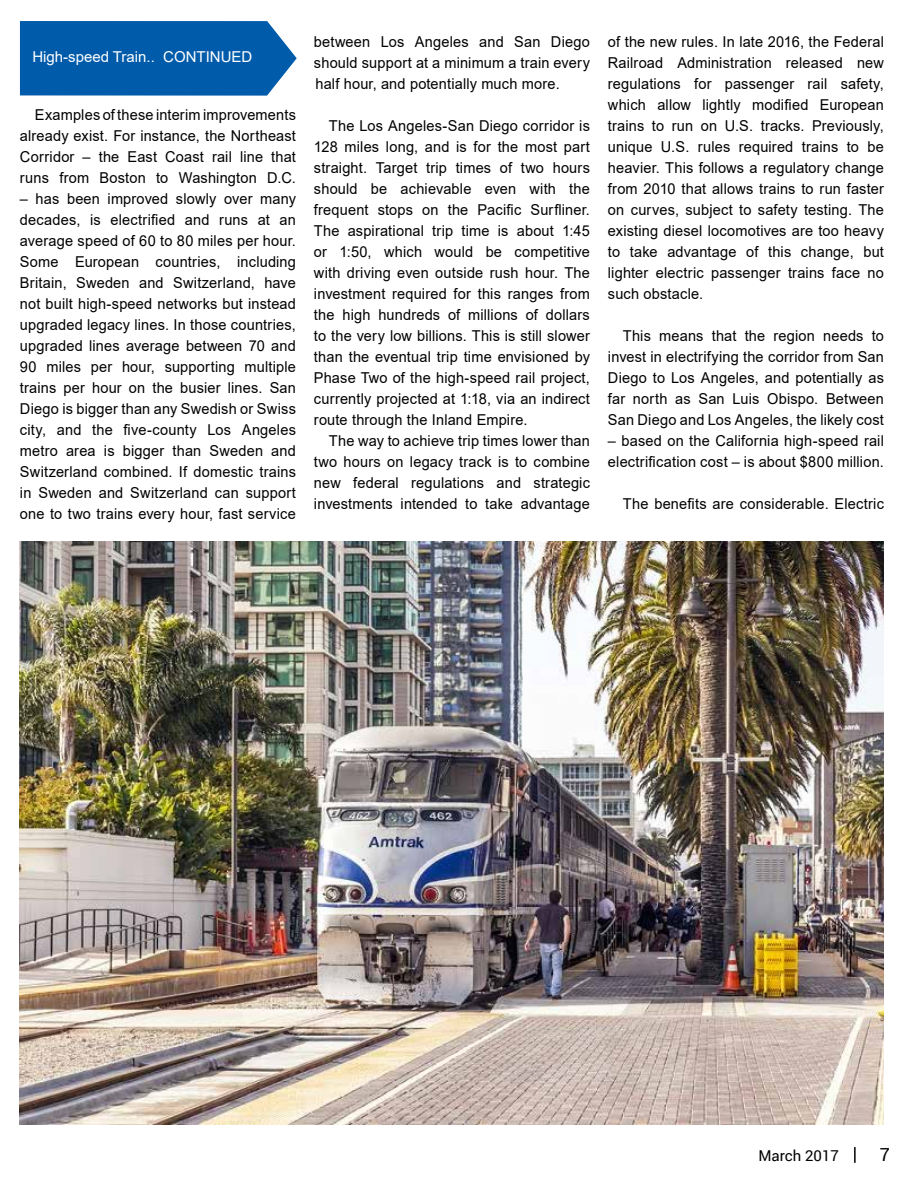
<style>
.page{position:relative;width:918px;height:1188px;background:#fff}
.page>*{position:absolute;margin:0;border:0;box-sizing:border-box;transform-origin:0 0}
.t1{font:18px "Roboto";color:#000}
.t2{font:15px/21px "Arial";letter-spacing:.015em;color:#000;text-align:justify}
.t3{font:15px "Arial";color:#fff}
.t4{font:15px "Roboto";color:#000}
</style>
<div class="page">
<svg style="left:854px;top:1147px;width:2px;height:16px"></svg>
<svg style="left:20px;top:21px;width:277px;height:75px;background:#0f65af"></svg>
<img style="left:20px;top:542px;width:864px;height:582px">
<p class="t3" style="left:32px;top:47px;width:222px">High-speed Train.. CONTINUED</p>
<p class="t2" style="left:20px;top:104px;width:278px;text-indent:15px">Examples of these interim improvements already exist. For instance, the Northeast Corridor – the East Coast rail line that runs from Boston to Washington D.C.</p>
<p class="t2" style="left:20px;top:188px;width:278px">– has been improved slowly over many decades, is electrified and runs at an average speed of 60 to 80 miles per hour.<br>Some European countries, including Britain, Sweden and Switzerland, have not built high-speed networks but instead upgraded legacy lines. In those countries, upgraded lines average between 70 and 90 miles per hour, supporting multiple trains per hour on the busier lines. San Diego is bigger than any Swedish or Swiss city, and the five-county Los Angeles metro area is bigger than Sweden and Switzerland combined. If domestic trains in Sweden and Switzerland can support one to two trains every hour, fast service</p>
<p class="t2" style="left:314px;top:31px;width:278px">between Los Angeles and San Diego should support at a minimum a train every half hour, and potentially much more.</p>
<p class="t2" style="left:314px;top:115px;width:278px;text-indent:15px">The Los Angeles-San Diego corridor is 128 miles long, and is for the most part straight. Target trip times of two hours should be achievable even with the frequent stops on the Pacific Surfliner.<br>The aspirational trip time is about 1:45 or 1:50, which would be competitive with driving even outside rush hour. The investment required for this ranges from the high hundreds of millions of dollars to the very low billions. This is still slower than the eventual trip time envisioned by Phase Two of the high-speed rail project, currently projected at 1:18, via an indirect route through the Inland Empire.</p>
<p class="t2" style="left:314px;top:430px;width:278px;text-indent:15px">The way to achieve trip times lower than two hours on legacy track is to combine new federal regulations and strategic investments intended to take advantage</p>
<p class="t2" style="left:608px;top:31px;width:278px">of the new rules. In late 2016, the Federal Railroad Administration released new regulations for passenger rail safety, which allow lightly modified European trains to run on U.S. tracks. Previously, unique U.S. rules required trains to be heavier. This follows a regulatory change from 2010 that allows trains to run faster on curves, subject to safety testing. The existing diesel locomotives are too heavy to take advantage of this change, but lighter electric passenger trains face no such obstacle.</p>
<p class="t2" style="left:608px;top:325px;width:278px;text-indent:15px">This means that the region needs to invest in electrifying the corridor from San Diego to Los Angeles, and potentially as far north as San Luis Obispo. Between San Diego and Los Angeles, the likely cost</p>
<p class="t2" style="left:608px;top:430px;width:277px">– based on the California high-speed rail electrification cost – is about $800 million.</p>
<p class="t2" style="left:623px;top:493px;width:262px">The benefits are considerable. Electric</p>
<p class="t4" style="left:758px;top:1145px;width:82px">March 2017</p>
<p class="t1" style="left:880px;top:1142px;width:12px">7</p>
</div>
